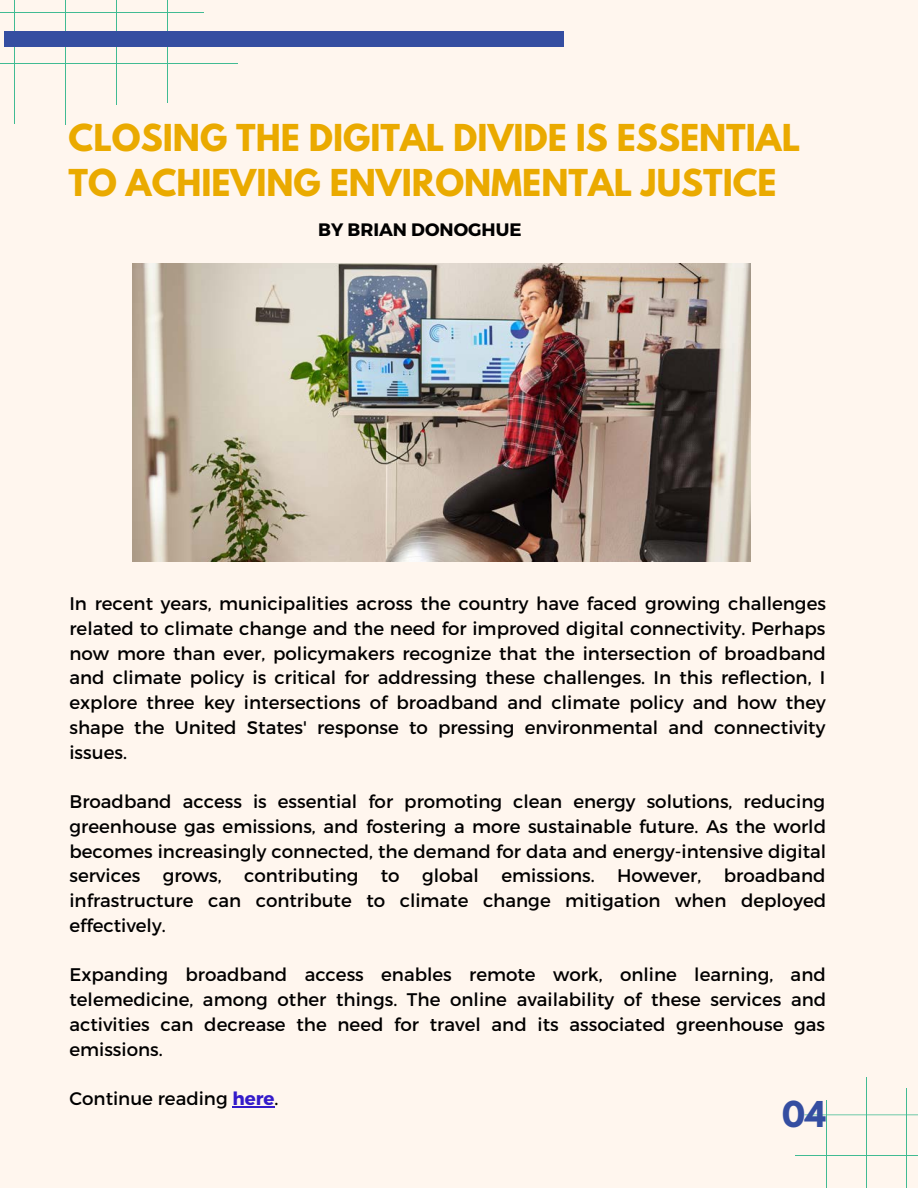
<style>
.page{position:relative;width:918px;height:1188px;background:#fff6ee}
.page>*{position:absolute;margin:0;border:0;box-sizing:border-box;transform-origin:0 0}
.t1{font:700 32.85px/45px "League Spartan";color:#eaaa00}
.t2{font:700 31.65px "League Spartan";color:#354ea1}
.t3{font:18.3px/24.8px "Montserrat";color:#000;text-align:justify}
.t4{font:700 18px "Montserrat";color:#000}
.s1{font-weight:700;color:#341bca}
</style>
<div class="page">
<hr style="left:116px;top:0;width:1px;height:104px;background:#41bb93">
<hr style="left:167px;top:0;width:1px;height:103px;background:#41bb93">
<hr style="left:14px;top:0;width:1px;height:124px;background:#41bb93">
<hr style="left:65px;top:0;width:1px;height:125px;background:#41bb93">
<hr style="left:0;top:12px;width:204px;height:1px;background:#41bb93">
<hr style="left:0;top:63px;width:238px;height:1px;background:#41bb93">
<hr style="left:826px;top:1100px;width:1px;height:88px;background:#41bb93">
<hr style="left:866px;top:1077px;width:1px;height:111px;background:#41bb93">
<hr style="left:906px;top:1088px;width:1px;height:100px;background:#41bb93">
<svg style="left:804px;top:1114px;width:114px;height:1px"></svg>
<hr style="left:795px;top:1155px;width:123px;height:1px;background:#41bb93">
<div style="left:5px;top:32px;width:559px;height:15px;background:#354ea1"></div>
<img style="left:133px;top:264px;width:617px;height:298px">
<hr style="left:232px;top:1106px;width:43px;height:1px;background:#341bca">
<h1 class="t1" style="left:69px;top:120px;width:733px">CLOSING THE DIGITAL DIVIDE IS ESSENTIAL<br>TO ACHIEVING ENVIRONMENTAL JUSTICE</h1>
<p class="t4" style="left:318px;top:218px;width:205px">BY BRIAN DONOGHUE</p>
<p class="t3" style="left:69px;top:590px;width:758px">In recent years, municipalities across the country have faced growing challenges related to climate change and the need for improved digital connectivity. Perhaps now more than ever, policymakers recognize that the intersection of broadband and climate policy is critical for addressing these challenges. In this reflection, I explore three key intersections of broadband and climate policy and how they shape the United States' response to pressing environmental and connectivity issues.</p>
<p class="t3" style="left:69px;top:788px;width:758px">Broadband access is essential for promoting clean energy solutions, reducing greenhouse gas emissions, and fostering a more sustainable future. As the world becomes increasingly connected, the demand for data and energy-intensive digital services grows, contributing to global emissions. However, broadband infrastructure can contribute to climate change mitigation when deployed effectively.</p>
<p class="t3" style="left:69px;top:962px;width:758px">Expanding broadband access enables remote work, online learning, and telemedicine, among other things. The online availability of these services and activities can decrease the need for travel and its associated greenhouse gas emissions.</p>
<p class="t3" style="left:69px;top:1085px;width:211px">Continue reading <span class="s1">here</span>.</p>
<h2 class="t2" style="left:782px;top:1098px;width:45px">04</h2>
</div>
